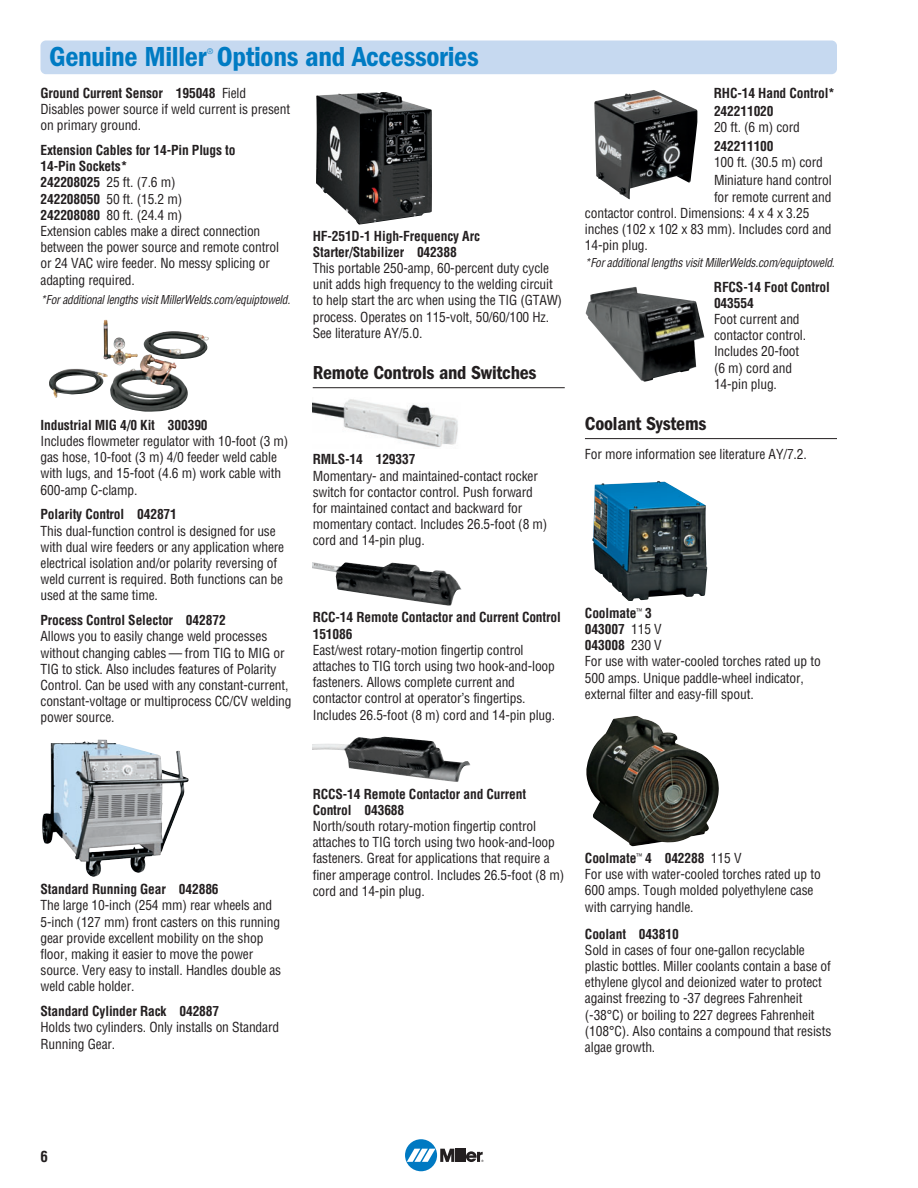
<style>
.page{position:relative;width:918px;height:1188px;background:#fff}
.page>*{position:absolute;margin:0;border:0;box-sizing:border-box;transform-origin:0 0}
.t1{font:28.5px "ITC Franklin Gothic Std Dm Cd";letter-spacing:-.01em;color:#007bc3}
.t2{font:19.5px "ITC Franklin Gothic Std Dm Cd";letter-spacing:-.01em;color:#231f20}
.t3{font:700 condensed 15px "Helvetica";color:#231f20}
.t4{font:condensed 13.5px/16.2px "Helvetica";letter-spacing:-.01em;color:#231f20}
.t5{font:700 condensed 13.5px/16.2px "Helvetica";letter-spacing:-.01em;color:#231f20}
.t6{font:italic condensed 12px "Helvetica";color:#231f20;scale:.95 1}
.t7{font:condensed 7.5px "Helvetica";color:#007bc3}
.s1{font-weight:700}
</style>
<div class="page">
<hr style="left:313px;top:387px;width:252px;height:1px;background:#231f20">
<hr style="left:585px;top:438px;width:252px;height:1px;background:#231f20">
<img style="left:104px;top:320px;width:84px;height:92px">
<img style="left:586px;top:287px;width:118px;height:95px">
<img style="left:594px;top:90px;width:103px;height:109px">
<img style="left:313px;top:737px;width:157px;height:45px">
<img style="left:313px;top:562px;width:148px;height:44px">
<img style="left:313px;top:399px;width:145px;height:49px">
<img style="left:316px;top:92px;width:116px;height:133px">
<img style="left:42px;top:739px;width:147px;height:138px">
<img style="left:592px;top:481px;width:115px;height:120px">
<img style="left:586px;top:716px;width:133px;height:130px">
<div style="left:40px;top:40px;width:797px;height:34px;background:#c6d9f0;border-radius:5px"></div>
<div style="left:405px;top:1139px;width:32px;height:32px;background:#0079c2;border-radius:50%"></div>
<svg style="left:407px;top:1149px;width:76px;height:13px"></svg>
<h1 class="t1" style="left:49px;top:47px;width:431px">Genuine Miller Options and Accessories</h1>
<p class="t7" style="left:207px;top:48px;width:7px">®</p>
<p class="t4" style="left:40px;top:86px;width:251px"><span class="s1">Ground Current Sensor 195048</span> Field<br>Disables power source if weld current is present on primary ground.</p>
<p class="t4" style="left:40px;top:143px;width:240px"><span class="s1">Extension Cables for 14-Pin Plugs to<br>14-Pin Sockets*<br>242208025</span> 25 ft. (7.6 m)<br><span class="s1">242208050</span> 50 ft. (15.2 m)<br><span class="s1">242208080</span> 80 ft. (24.4 m)<br>Extension cables make a direct connection between the power source and remote control or 24 VAC wire feeder. No messy splicing or adapting required.</p>
<p class="t6" style="left:41px;top:295px;width:267px">*Foradditionallengths visitMillerWelds.com/equiptoweld.</p>
<p class="t5" style="left:40px;top:418px;width:169px">Industrial MIG 4/0 Kit 300390</p>
<p class="t4" style="left:40px;top:434px;width:249px">Includes flowmeter regulator with 10-foot (3 m) gas hose, 10-foot (3 m) 4/0 feeder weld cable with lugs, and 15-foot (4.6 m) work cable with 600-amp C-clamp.</p>
<p class="t5" style="left:40px;top:507px;width:138px">Polarity Control 042871</p>
<p class="t4" style="left:40px;top:524px;width:245px">This dual-function control is designed for use with dual wire feeders or any application where electrical isolation and/or polarity reversing of weld current is required. Both functions can be used at the same time.</p>
<p class="t5" style="left:40px;top:613px;width:187px">Process Control Selector 042872</p>
<p class="t4" style="left:40px;top:630px;width:253px">Allows you to easily change weld processes without changing cables — from TIG to MIG or TIG to stick. Also includes features of Polarity Control. Can be used with any constant-current, constant-voltage or multiprocess CC/CV welding power source.</p>
<p class="t5" style="left:313px;top:229px;width:169px">HF-251D-1 High-Frequency Arc<br>Starter/Stabilizer 042388</p>
<p class="t4" style="left:313px;top:261px;width:251px">This portable 250-amp, 60-percent duty cycle unit adds high frequency to the welding circuit to help start the arc when using the TIG (GTAW) process. Operates on 115-volt, 50/60/100 Hz.<br>See literature AY/5.0.</p>
<h2 class="t2" style="left:313px;top:366px;width:225px">Remote Controls and Switches</h2>
<p class="t5" style="left:313px;top:453px;width:104px">RMLS-14 129337</p>
<p class="t4" style="left:313px;top:469px;width:236px">Momentary- and maintained-contact rocker switch for contactor control. Push forward for maintained contact and backward for momen tary con tact. Includes 26.5-foot (8 m) cord and 14-pin plug.</p>
<p class="t5" style="left:313px;top:610px;width:250px">RCC-14 Remote Contactor and Current Control<br>151086</p>
<p class="t4" style="left:313px;top:643px;width:244px">East/west rotary-motion fingertip control attaches to TIG torch using two hook-and-loop fasteners. Allows complete current and contactor control at operator’s fingertips.<br>Includes 26.5-foot (8 m) cord and 14-pin plug.</p>
<p class="t5" style="left:714px;top:85px;width:123px;line-height:18.3px">RHC-14 Hand Control*<br>242211020</p>
<p class="t4" style="left:714px;top:120px;width:87px">20 ft. (6 m) cord</p>
<p class="t5" style="left:714px;top:139px;width:61px">242211100</p>
<p class="t4" style="left:714px;top:154px;width:119px;line-height:18.3px">100 ft. (30.5 m) cord<br>Miniature hand control</p>
<p class="t4" style="left:585px;top:190px;width:248px;text-indent:129px">for remote current and contactor control. Dimensions: 4 x 4 x 3.25 inches (102 x 102 x 83 mm). Includes cord and<br>14-pin plug.</p>
<p class="t6" style="left:585px;top:258px;width:267px">*Foradditionallengths visitMillerWelds.com/equiptoweld.</p>
<p class="t5" style="left:714px;top:280px;width:117px">RFCS-14 Foot Control<br>043554</p>
<p class="t4" style="left:714px;top:312px;width:94px">Foot current and contactor control.<br>Includes 20-foot (6 m) cord and<br>14-pin plug.</p>
<h2 class="t2" style="left:585px;top:417px;width:123px">Coolant Systems</h2>
<p class="t4" style="left:585px;top:447px;width:223px">For more information see literature AY/7.2.</p>
<p class="t4" style="left:585px;top:606px;width:237px"><span class="s1">Coolmate</span><sup>™</sup> <span class="s1">3<br>043007</span> 115 V<br><span class="s1">043008</span> 230 V<br>For use with water-cooled torches rated up to<br>500 amps. Unique paddle-wheel indicator, external filter and easy-fill spout.</p>
<p class="t5" style="left:40px;top:882px;width:180px">Standard Running Gear 042886</p>
<p class="t4" style="left:40px;top:898px;width:242px">The large 10-inch (254 mm) rear wheels and 5-inch (127 mm) front casters on this running gear provide excellent mobility on the shop floor, making it easier to move the power source. Very easy to install. Handles double as weld cable holder.</p>
<p class="t5" style="left:40px;top:1004px;width:180px">Standard Cylinder Rack 042887</p>
<p class="t4" style="left:40px;top:1020px;width:240px">Holds two cylinders. Only installs on Standard<br>Running Gear.</p>
<p class="t5" style="left:313px;top:787px;width:215px">RCCS-14 Remote Contactor and Current<br>Control 043688</p>
<p class="t4" style="left:313px;top:819px;width:253px">North/south rotary-motion fingertip control attaches to TIG torch using two hook-and-loop fasteners. Great for applications that require a finer amperage control. Includes 26.5-foot (8 m) cord and 14-pin plug.</p>
<p class="t4" style="left:585px;top:851px;width:237px"><span class="s1">Coolmate</span><sup>™</sup> <span class="s1">4 042288</span> 115 V<br>For use with water-cooled torches rated up to 600 amps. Tough molded polyethylene case with carrying handle.</p>
<p class="t5" style="left:585px;top:927px;width:95px">Coolant 043810</p>
<p class="t4" style="left:585px;top:943px;width:248px">Sold in cases of four one-gallon recyclable plastic bottles. Miller coolants contain a base of ethylene glycol and deionized water to protect against freezing to -37 degrees Fahrenheit (-38°C) or boiling to 227 degrees Fahrenheit (108°C). Also contains a compound that resists algae growth.</p>
<p class="t3" style="left:40px;top:1151px;width:9px">6</p>
</div>
